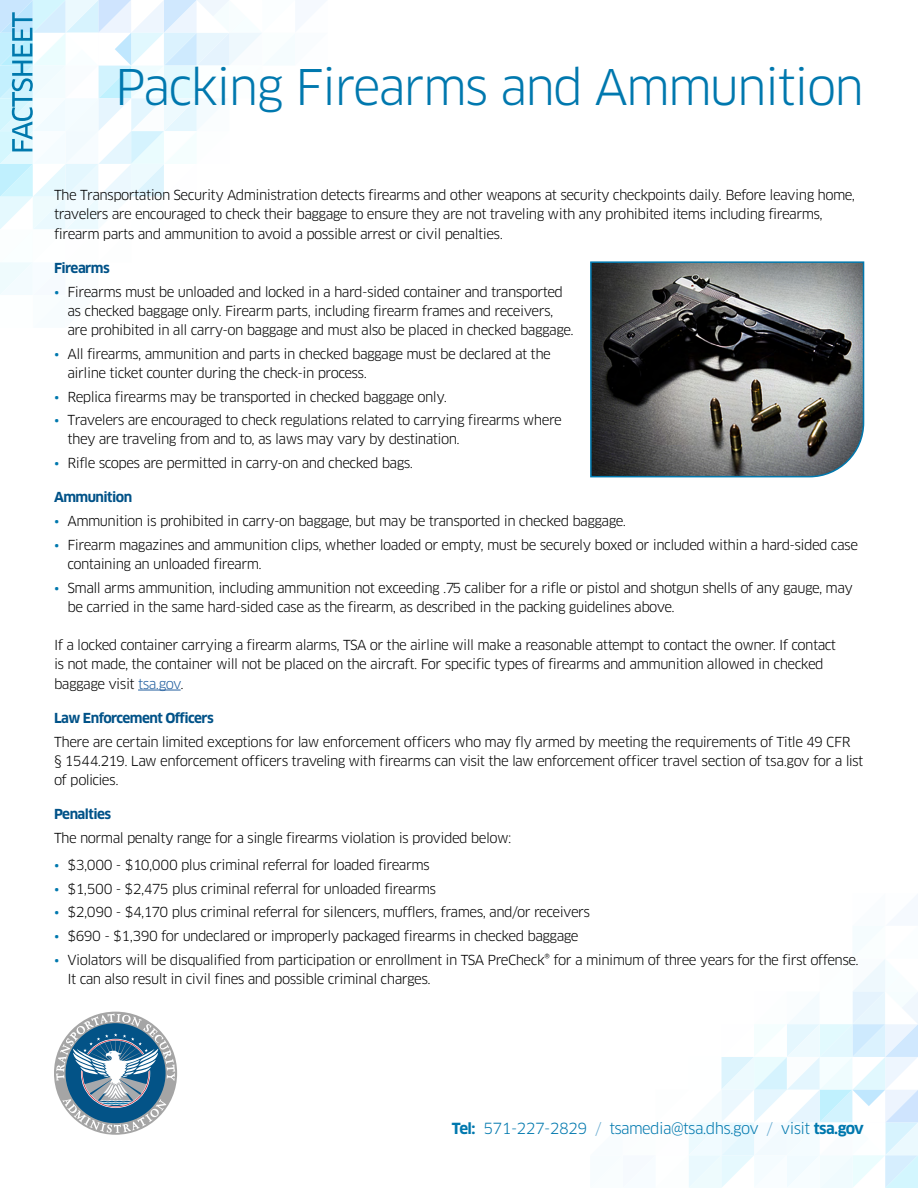
<style>
.page{position:relative;width:918px;height:1188px;background:#fff}
.page>*{position:absolute;margin:0;border:0;box-sizing:border-box;transform-origin:0 0}
.H1_-_Main_Header{font:48px "Clan OT";letter-spacing:-.04em;color:#0078ae}
.t1{font:15px "Clan OT";letter-spacing:-.04em;color:#0078ae}
.Body{font:13.5px/19.2px "Clan OT";letter-spacing:-.04em;color:#000}
.Subheaders_-_dark_bl{font:700 13.5px "Clan OT";letter-spacing:-.04em;color:#005288}
.s1{color:#0078ae}
.s2{color:#215e9e}
.s3{font-weight:700}
.s4{color:#67abd1}
</style>
<div class="page">
<svg style="left:689px;top:959px;width:229px;height:229px"></svg>
<svg style="left:0;top:0;width:262px;height:295px"></svg>
<svg style="left:54px;top:1012px;width:123px;height:123px"></svg>
<hr style="left:138px;top:690px;width:43px;height:1px;background:#215e9e">
<svg style="left:590px;top:261px;width:275px;height:217px;background:#626566"></svg>
<p class="H1_-_Main_Header" style="left:115px;top:58px;width:751px">Packing Firearms and Ammunition</p>
<p class="Body" style="left:54px;top:185px;width:803px">The Transportation Security Administration detects firearms and other weapons at security checkpoints daily. Before leaving home, travelers are encouraged to check their baggage to ensure they are not traveling with any prohibited items including firearms, firearm parts and ammunition to avoid a possible arrest or civil penalties.</p>
<p class="Subheaders_-_dark_bl" style="left:54px;top:260px;width:57px">Firearms</p>
<p class="Body" style="left:68px;top:282px;width:508px;text-indent:-14px"><span class="s1">•</span> Firearms must be unloaded and locked in a hard-sided container and transported as checked baggage only. Firearm parts, including firearm frames and receivers, are prohibited in all carry-on baggage and must also be placed in checked baggage.</p>
<p class="Body" style="left:68px;top:344px;width:485px;text-indent:-14px"><span class="s1">•</span> All firearms, ammunition and parts in checked baggage must be declared at the airline ticket counter during the check-in process.</p>
<p class="Body" style="left:54px;top:387px;width:395px"><span class="s1">•</span> Replica firearms may be transported in checked baggage only.</p>
<p class="Body" style="left:68px;top:411px;width:496px;text-indent:-14px"><span class="s1">•</span> Travelers are encouraged to check regulations related to carrying firearms where they are traveling from and to, as laws may vary by destination.</p>
<p class="Body" style="left:54px;top:454px;width:361px"><span class="s1">•</span> Rifle scopes are permitted in carry-on and checked bags.</p>
<p class="Subheaders_-_dark_bl" style="left:54px;top:490px;width:80px">Ammunition</p>
<p class="Body" style="left:54px;top:511px;width:574px"><span class="s1">•</span> Ammunition is prohibited in carry-on baggage, but may be transported in checked baggage.</p>
<p class="Body" style="left:68px;top:535px;width:792px;text-indent:-14px"><span class="s1">•</span> Firearm magazines and ammunition clips, whether loaded or empty, must be securely boxed or included within a hard-sided case containing an unloaded firearm.</p>
<p class="Body" style="left:68px;top:578px;width:787px;text-indent:-14px"><span class="s1">•</span> Small arms ammunition, including ammunition not exceeding .75 caliber for a rifle or pistol and shotgun shells of any gauge, may be carried in the same hard-sided case as the firearm, as described in the packing guidelines above.</p>
<p class="Body" style="left:54px;top:636px;width:784px">If a locked container carrying a firearm alarms, TSA or the airline will make a reasonable attempt to contact the owner. If contact is not made, the container will not be placed on the aircraft. For specific types of firearms and ammunition allowed in checked baggage visit <span class="s2">tsa.gov</span>.</p>
<p class="Subheaders_-_dark_bl" style="left:54px;top:710px;width:161px">Law Enforcement Officers</p>
<p class="Body" style="left:54px;top:732px;width:811px">There are certain limited exceptions for law enforcement officers who may fly armed by meeting the requirements of Title 49 CFR<br>§ 1544.219. Law enforcement officers traveling with firearms can visit the law enforcement officer travel section of tsa.gov for a list of policies.</p>
<p class="Subheaders_-_dark_bl" style="left:54px;top:807px;width:59px">Penalties</p>
<p class="Body" style="left:54px;top:829px;width:459px">The normal penalty range for a single firearms violation is provided below:</p>
<p class="Body" style="left:54px;top:855px;width:377px"><span class="s1">•</span> $3,000 - $10,000 plus criminal referral for loaded firearms</p>
<p class="Body" style="left:54px;top:879px;width:384px"><span class="s1">•</span> $1,500 - $2,475 plus criminal referral for unloaded firearms</p>
<p class="Body" style="left:54px;top:903px;width:538px"><span class="s1">•</span> $2,090 - $4,170 plus criminal referral for silencers, mufflers, frames, and/or receivers</p>
<p class="Body" style="left:54px;top:926px;width:526px"><span class="s1">•</span> $690 - $1,390 for undeclared or improperly packaged firearms in checked baggage</p>
<p class="Body" style="left:68px;top:950px;width:793px;text-indent:-14px"><span class="s1">•</span> Violators will be disqualified from participation or enrollment in TSA PreCheck® for a minimum of three years for the first offense.<br>It can also result in civil fines and possible criminal charges.</p>
<p class="t1" style="left:452px;top:1120px;width:414px"><span class="s3">Tel:</span> 571-227-2829 <span class="s4">/</span> tsamedia@tsa.dhs.gov <span class="s4">/</span> visit <span class="s3">tsa.gov</span></p>
</div>
